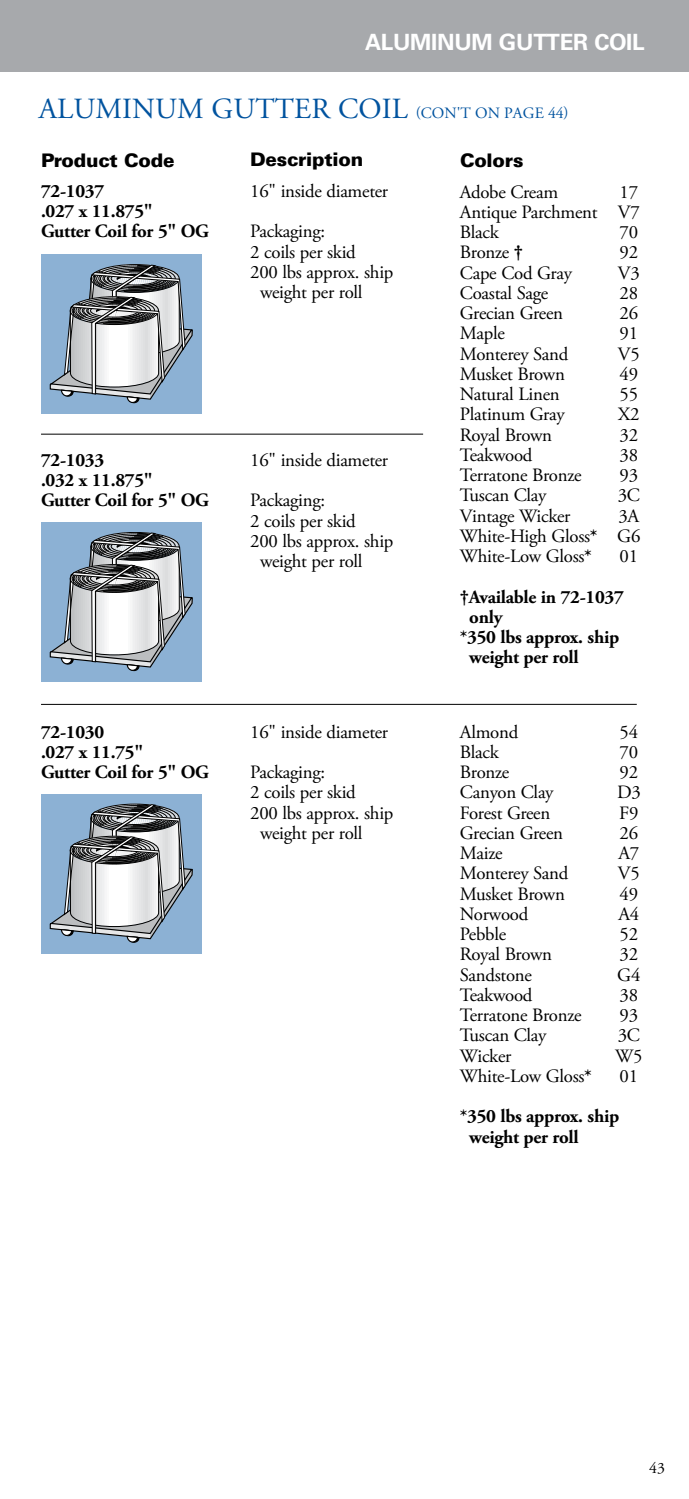
<style>
.page{position:relative;width:689px;height:1499px;background:#fff}
.page>*{position:absolute;margin:0;border:0;box-sizing:border-box;transform-origin:0 0}
.t1{font:29.25px "Adobe Garamond Pro";letter-spacing:.005em;color:#00539f}
.t2{font:700 22.5px "Univers LT Pro 65";letter-spacing:-.015em;color:#fff}
.t3{font:18.9px/20.2px "Adobe Garamond Pro";letter-spacing:-.015em;color:#000}
.t4{font:700 18.9px/20.2px "Adobe Garamond Pro";letter-spacing:-.015em;color:#000}
.t5{font:900 18.9px "Univers LT Pro 75";letter-spacing:-.015em;color:#000}
.t6{font:15.75px "Adobe Garamond Pro";color:#000}
.s1{font-size:15.75px}
.s2{font-weight:700}
</style>
<div class="page">
<div style="left:0;top:0;width:688px;height:71px;background:#a7a9ac"></div>
<hr style="left:41px;top:434px;width:382px;height:1px;background:#000">
<hr style="left:41px;top:704px;width:595px;height:1px;background:#000">
<div style="left:41px;top:254px;width:160px;height:160px;background:#8cb1d4"></div>
<svg style="left:50px;top:264px;width:143px;height:139px"></svg>
<div style="left:41px;top:522px;width:160px;height:159px;background:#8cb1d4"></div>
<svg style="left:50px;top:532px;width:143px;height:139px"></svg>
<div style="left:41px;top:794px;width:160px;height:159px;background:#8cb1d4"></div>
<svg style="left:50px;top:803px;width:143px;height:139px"></svg>
<p class="t2" style="left:365px;top:26px;width:281px">ALUMINUM GUTTER COIL</p>
<h1 class="t1" style="left:39px;top:91px;width:531px">ALUMINUM GUTTER COIL <span class="s1">(CON'T ON PAGE 44)</span></h1>
<p class="t5" style="left:41px;top:146px;width:135px">Product Code</p>
<p class="t4" style="left:41px;top:181px;width:169px">72-1037<br>.027 x 11.875"<br>Gutter Coil for 5" OG</p>
<p class="t5" style="left:460px;top:146px;width:65px">Colors</p>
<p class="t3" style="left:460px;top:182px;width:139px">Adobe Cream<br>Antique Parchment<br>Black<br>Bronze <span class="s2">†<br></span>Cape Cod Gray<br>Coastal Sage<br>Grecian Green<br>Maple<br>Monterey Sand<br>Musket Brown<br>Natural Linen<br>Platinum Gray<br>Royal Brown<br>Teakwood<br>Terratone Bronze<br>Tuscan Clay<br>Vintage Wicker<br>White-High Gloss<span class="s2">*<br></span>White-Low Gloss<span class="s2">*</span></p>
<p class="t4" style="left:460px;top:587px;width:165px">†Available in 72-1037</p>
<p class="t4" style="left:469px;top:607px;width:35px">only</p>
<p class="t4" style="left:460px;top:627px;width:161px">*350 lbs approx. ship</p>
<p class="t4" style="left:469px;top:647px;width:111px">weight per roll</p>
<p class="t5" style="left:250px;top:146px;width:115px">Description</p>
<p class="t3" style="left:250px;top:171px;width:139px;line-height:40.5px">16" inside diameter<br>Packaging:</p>
<p class="t3" style="left:250px;top:242px;width:107px">2 coils per skid</p>
<p class="t3" style="left:250px;top:262px;width:145px">200 lbs approx. ship</p>
<p class="t3" style="left:260px;top:283px;width:104px">weight per roll</p>
<p class="t3" style="left:617px;top:182px;width:25px">17<br>V7<br>70<br>92<br>V3<br>28<br>26<br>91<br>V5<br>49<br>55<br>X2<br>32<br>38<br>93<br>3C<br>3A<br>G6<br>01</p>
<p class="t3" style="left:250px;top:440px;width:139px;line-height:40.5px">16" inside diameter<br>Packaging:</p>
<p class="t3" style="left:250px;top:511px;width:107px">2 coils per skid</p>
<p class="t3" style="left:250px;top:531px;width:145px">200 lbs approx. ship</p>
<p class="t3" style="left:260px;top:552px;width:104px">weight per roll</p>
<p class="t4" style="left:41px;top:450px;width:169px">72-1033<br>.032 x 11.875"<br>Gutter Coil for 5" OG</p>
<p class="t4" style="left:41px;top:722px;width:169px">72-1030<br>.027 x 11.75"<br>Gutter Coil for 5" OG</p>
<p class="t3" style="left:250px;top:712px;width:139px;line-height:40.5px">16" inside diameter<br>Packaging:</p>
<p class="t3" style="left:250px;top:783px;width:107px">2 coils per skid</p>
<p class="t3" style="left:250px;top:803px;width:145px">200 lbs approx. ship</p>
<p class="t3" style="left:260px;top:823px;width:104px">weight per roll</p>
<p class="t3" style="left:460px;top:722px;width:133px">Almond<br>Black<br>Bronze<br>Canyon Clay<br>Forest Green<br>Grecian Green<br>Maize<br>Monterey Sand<br>Musket Brown<br>Norwood<br>Pebble<br>Royal Brown<br>Sandstone<br>Teakwood<br>Terratone Bronze<br>Tuscan Clay<br>Wicker<br>White-Low Gloss<span class="s2">*</span></p>
<p class="t4" style="left:469px;top:1106px;width:151px;text-indent:-9px">*350 lbs approx. ship weight per roll</p>
<p class="t3" style="left:615px;top:722px;width:29px">54<br>70<br>92<br>D3<br>F9<br>26<br>A7<br>V5<br>49<br>A4<br>52<br>32<br>G4<br>38<br>93<br>3C<br>W5<br>01</p>
<p class="t6" style="left:649px;top:1458px;width:17px">43</p>
</div>
